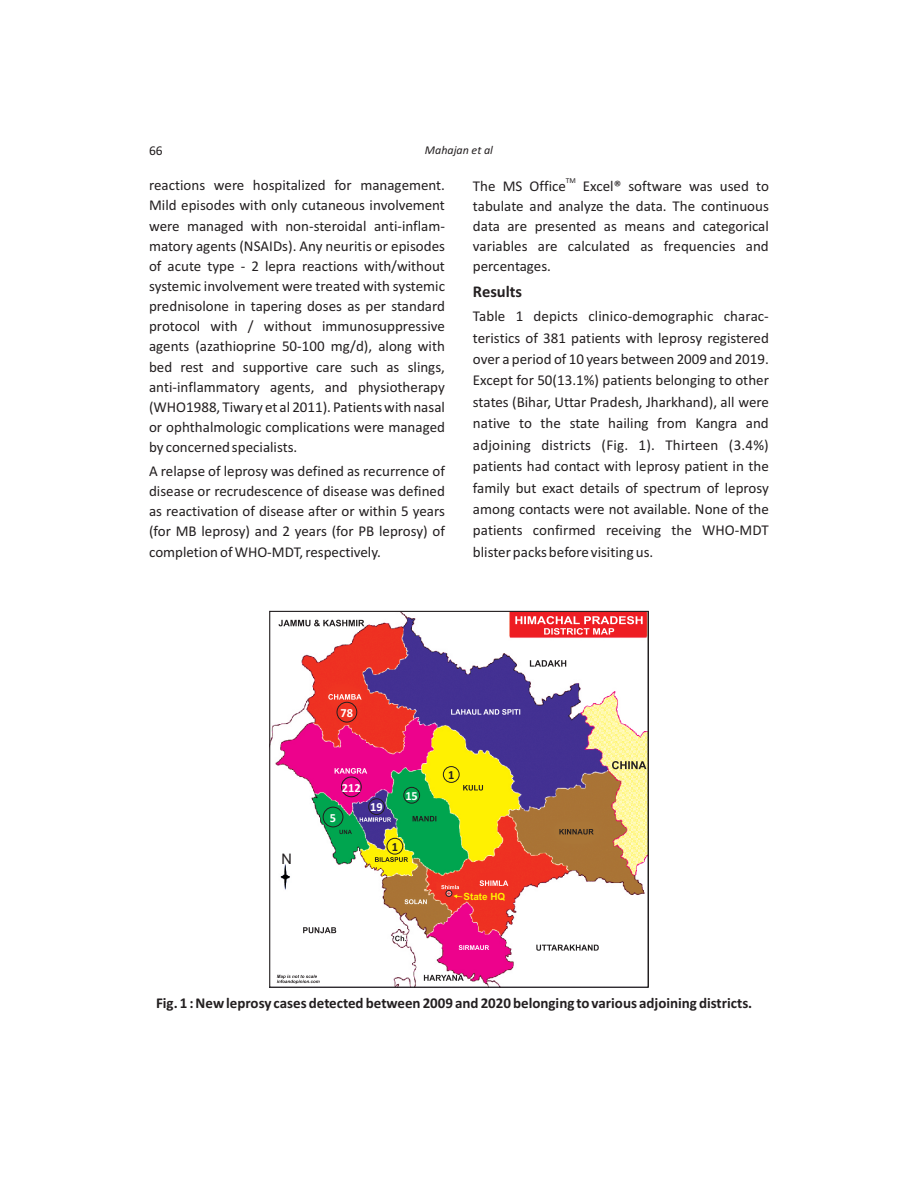
<style>
.page{position:relative;width:918px;height:1188px;background:#fff}
.page>*{position:absolute;margin:0;border:0;box-sizing:border-box;transform-origin:0 0}
.t1{font:700 16.5px "Calibri";color:#231f20}
.t2{font:15px/20.1px "Calibri";color:#231f20;text-align:justify}
.t3{font:700 15px "Calibri";color:#231f20}
.t4{font:14.55px "Arial";color:#231f20}
.t5{font:13.5px "Calibri";color:#231f20}
.t6{font:700 12.3px "Calibri";color:#fff}
.t7{font:700 12.3px "Calibri";color:#231f20}
.t8{font:italic 12px "Calibri";color:#231f20}
.t9{font:700 9.9px "Arial";color:#fff101}
.t10{font:7.5px "Calibri";color:#231f20}
</style>
<div class="page">
<img style="left:271px;top:613px;width:376px;height:373px">
<svg style="left:515px;top:616px;width:128px;height:19px;background:#f25b5f"></svg>
<svg style="left:530px;top:660px;width:36px;height:7px"></svg>
<svg style="left:279px;top:620px;width:85px;height:6px"></svg>
<svg style="left:328px;top:694px;width:34px;height:6px"></svg>
<svg style="left:451px;top:709px;width:69px;height:6px"></svg>
<svg style="left:335px;top:768px;width:32px;height:6px"></svg>
<svg style="left:463px;top:785px;width:20px;height:6px"></svg>
<svg style="left:413px;top:816px;width:23px;height:5px"></svg>
<svg style="left:360px;top:817px;width:31px;height:5px"></svg>
<svg style="left:340px;top:830px;width:12px;height:4px"></svg>
<svg style="left:559px;top:829px;width:35px;height:6px"></svg>
<svg style="left:480px;top:880px;width:28px;height:6px"></svg>
<svg style="left:375px;top:857px;width:33px;height:5px"></svg>
<svg style="left:405px;top:899px;width:22px;height:5px"></svg>
<svg style="left:459px;top:945px;width:30px;height:5px"></svg>
<svg style="left:395px;top:936px;width:11px;height:5px"></svg>
<svg style="left:303px;top:927px;width:33px;height:6px"></svg>
<svg style="left:424px;top:975px;width:40px;height:6px"></svg>
<svg style="left:536px;top:945px;width:63px;height:6px"></svg>
<svg style="left:612px;top:761px;width:34px;height:8px"></svg>
<svg style="left:277px;top:975px;width:43px;height:9px"></svg>
<div style="left:269px;top:611px;width:380px;height:377px;border:1px solid #231f20"></div>
<div style="left:337px;top:702px;width:20px;height:20px;border:1px solid #231f20;border-radius:50%"></div>
<div style="left:341px;top:777px;width:21px;height:20px;border:1px solid #231f20;border-radius:50%"></div>
<div style="left:323px;top:807px;width:20px;height:20px;border:1px solid #231f20;border-radius:50%"></div>
<div style="left:403px;top:787px;width:17px;height:17px;border:1px solid #231f20;border-radius:50%"></div>
<div style="left:443px;top:766px;width:17px;height:17px;border:1px solid #231f20;border-radius:50%"></div>
<div style="left:387px;top:838px;width:16px;height:17px;border:1px solid #231f20;border-radius:50%"></div>
<div style="left:368px;top:798px;width:17px;height:17px;border:1px solid #231f20;border-radius:50%"></div>
<svg style="left:441px;top:885px;width:21px;height:13px"></svg>
<p class="t5" style="left:149px;top:144px;width:15px">66</p>
<p class="t8" style="left:425px;top:145px;width:70px">Mahajan et al</p>
<p class="t2" style="left:149px;top:177px;width:298px">reactions were hospitalized for management.<br>Mild episodes with only cutaneous involvement were managed with non-steroidal anti-inflam&shy;matory agents (NSAIDs). Any neuritis or episodes of acute type - 2 lepra reactions with/without systemic involvement were treated with systemic prednisolone in tapering doses as per standard protocol with / without immunosuppressive agents (azathioprine 50-100 mg/d), along with bed rest and supportive care such as slings, anti-inflammatory agents, and physiotherapy (WHO1988, Tiwary et al 2011). Patients with nasal or ophthalmologic complications were managed by concerned specialists.</p>
<p class="t2" style="left:149px;top:462px;width:297px">A relapse of leprosy was defined as recurrence of disease or recrudescence of disease was defined as reactivation of disease after or within 5 years (for MB leprosy) and 2 years (for PB leprosy) of completion of WHO-MDT, respectively.</p>
<p class="t10" style="left:566px;top:178px;width:12px">TM</p>
<p class="t2" style="left:473px;top:177px;width:298px">The MS Office Excel® software was used to tabulate and analyze the data. The continuous data are presented as means and categorical variables are calculated as frequencies and percentages.</p>
<p class="t1" style="left:473px;top:285px;width:51px">Results</p>
<p class="t2" style="left:473px;top:307px;width:297px;line-height:21.5px">Table 1 depicts clinico-demographic charac&shy;teristics of 381 patients with leprosy registered over a period of 10 years between 2009 and 2019.<br>Except for 50(13.1%) patients belonging to other states (Bihar, Uttar Pradesh, Jharkhand), all were native to the state hailing from Kangra and adjoining districts (Fig. 1). Thirteen (3.4%) patients had contact with leprosy patient in the family but exact details of spectrum of leprosy among contacts were not available. None of the patients confirmed receiving the WHO-MDT blister packs before visiting us.</p>
<p class="t4" style="left:282px;top:853px;width:12px">N</p>
<p class="t6" style="left:341px;top:708px;width:14px">78</p>
<p class="t6" style="left:342px;top:782px;width:20px">212</p>
<p class="t6" style="left:330px;top:812px;width:8px">5</p>
<p class="t6" style="left:370px;top:802px;width:14px">19</p>
<p class="t6" style="left:405px;top:791px;width:14px">15</p>
<p class="t7" style="left:392px;top:842px;width:8px">1</p>
<p class="t7" style="left:448px;top:770px;width:8px">1</p>
<p class="t9" style="left:464px;top:893px;width:43px">State HQ</p>
<p class="t3" style="left:156px;top:997px;width:598px">Fig. 1 : New leprosy cases detected between 2009 and 2020 belonging to various adjoining districts.</p>
</div>
